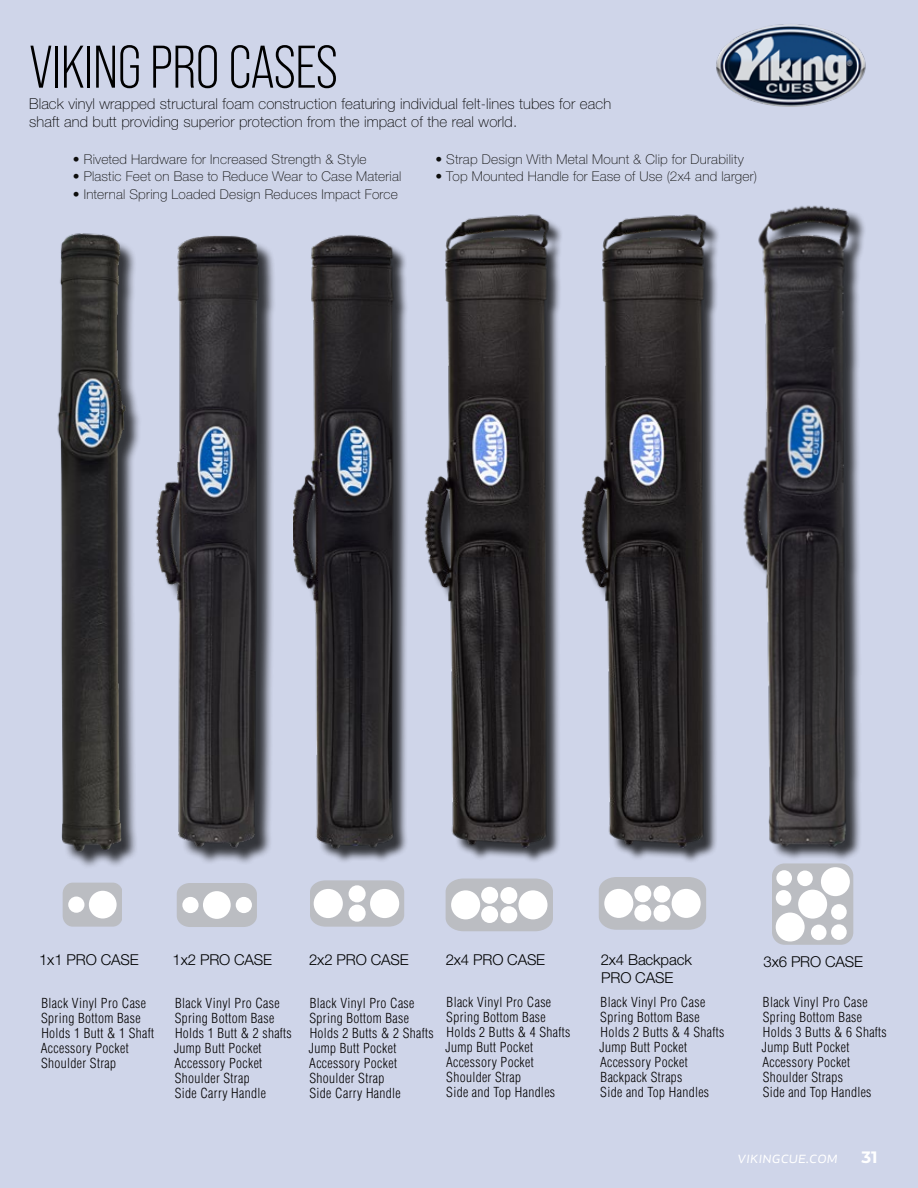
<style>
.page{position:relative;width:918px;height:1188px;background:#cfd5e9}
.page>*{position:absolute;margin:0;border:0;box-sizing:border-box;transform-origin:0 0}
.t1{font:60px "Bebas Neue Pro";letter-spacing:-.01em;color:#000}
.t2{font:italic 16.5px "Apex New";letter-spacing:-.01em;color:#fff}
.t3{font:700 16.5px "Montserrat";color:#fff}
.t4{font:100 15px/18px "Helvetica Neue LT Std";letter-spacing:.01em;color:#000}
.t5{font:300 15px/18px "Helvetica Neue LT Std";letter-spacing:-.01em;color:#000101}
.t6{font:300 condensed 13.5px/15px "Helvetica LT Std";letter-spacing:.025em;color:#050303}
.t7{font:100 13.5px "Helvetica Neue LT Std";letter-spacing:.02em;color:#0e0e0d}
</style>
<div class="page">
<img style="left:716px;top:24px;width:150px;height:83px">
<div style="left:772px;top:863px;width:81px;height:82px;background:#bbbdc2;border-radius:13px"></div>
<div style="left:798px;top:890px;width:29px;height:29px;background:#fff;border-radius:50%"></div>
<div style="left:776px;top:913px;width:29px;height:29px;background:#fff;border-radius:50%"></div>
<div style="left:821px;top:867px;width:29px;height:29px;background:#fff;border-radius:50%"></div>
<div style="left:831px;top:924px;width:16px;height:16px;background:#fff;border-radius:50%"></div>
<div style="left:811px;top:925px;width:16px;height:15px;background:#fff;border-radius:50%"></div>
<div style="left:831px;top:904px;width:16px;height:16px;background:#fff;border-radius:50%"></div>
<div style="left:797px;top:871px;width:16px;height:15px;background:#fff;border-radius:50%"></div>
<div style="left:776px;top:870px;width:16px;height:16px;background:#fff;border-radius:50%"></div>
<div style="left:776px;top:890px;width:15px;height:16px;background:#fff;border-radius:50%"></div>
<img style="left:743px;top:205px;width:122px;height:646px">
<svg style="left:599px;top:877px;width:107px;height:53px;background:#bdbfc5"></svg>
<div style="left:604px;top:889px;width:29px;height:29px;background:#fff;border-radius:50%"></div>
<div style="left:672px;top:889px;width:29px;height:29px;background:#fff;border-radius:50%"></div>
<div style="left:634px;top:885px;width:17px;height:17px;background:#fff;border-radius:50%"></div>
<div style="left:634px;top:905px;width:17px;height:16px;background:#fff;border-radius:50%"></div>
<div style="left:654px;top:886px;width:17px;height:17px;background:#fff;border-radius:50%"></div>
<div style="left:654px;top:905px;width:17px;height:17px;background:#fff;border-radius:50%"></div>
<img style="left:581px;top:214px;width:138px;height:648px">
<div style="left:296px;top:239px;width:112px;height:625px;background:#000;opacity:.75"></div>
<img style="left:294px;top:235px;width:114px;height:614px">
<svg style="left:310px;top:880px;width:94px;height:47px;background:#bdc0c6"></svg>
<div style="left:314px;top:889px;width:29px;height:29px;background:#fff;border-radius:50%"></div>
<div style="left:370px;top:889px;width:29px;height:29px;background:#fff;border-radius:50%"></div>
<div style="left:349px;top:885px;width:17px;height:17px;background:#fff;border-radius:50%"></div>
<div style="left:349px;top:905px;width:17px;height:17px;background:#fff;border-radius:50%"></div>
<img style="left:160px;top:235px;width:114px;height:624px">
<svg style="left:177px;top:883px;width:80px;height:44px;background:#bcbec4"></svg>
<div style="left:203px;top:891px;width:28px;height:28px;background:#fff;border-radius:50%"></div>
<div style="left:182px;top:897px;width:17px;height:16px;background:#fff;border-radius:50%"></div>
<div style="left:236px;top:897px;width:16px;height:16px;background:#fff;border-radius:50%"></div>
<img style="left:57px;top:233px;width:103px;height:630px">
<svg style="left:63px;top:883px;width:58px;height:44px;background:#bcbec4"></svg>
<div style="left:89px;top:891px;width:28px;height:28px;background:#fff;border-radius:50%"></div>
<div style="left:68px;top:897px;width:16px;height:16px;background:#fff;border-radius:50%"></div>
<svg style="left:446px;top:879px;width:107px;height:52px;background:#bdbfc4"></svg>
<div style="left:451px;top:890px;width:29px;height:29px;background:#fff;border-radius:50%"></div>
<div style="left:518px;top:890px;width:30px;height:29px;background:#fff;border-radius:50%"></div>
<div style="left:481px;top:887px;width:17px;height:17px;background:#fff;border-radius:50%"></div>
<div style="left:481px;top:906px;width:17px;height:17px;background:#fff;border-radius:50%"></div>
<div style="left:500px;top:887px;width:17px;height:17px;background:#fff;border-radius:50%"></div>
<div style="left:500px;top:906px;width:17px;height:17px;background:#fff;border-radius:50%"></div>
<img style="left:424px;top:214px;width:138px;height:647px">
<h1 class="t1" style="left:29px;top:34px;width:310px">VIKING PRO CASES</h1>
<p class="t4" style="left:29px;top:94px;width:584px">Black vinyl wrapped structural foam construction featuring individual felt-lines tubes for each shaft and butt providing superior protection from the impact of the real world.</p>
<p class="t7" style="left:73px;top:152px;width:295px">• Riveted Hardware for Increased Strength &amp; Style</p>
<p class="t7" style="left:73px;top:169px;width:330px">• Plastic Feet on Base to Reduce Wear to Case Material</p>
<p class="t7" style="left:73px;top:186px;width:327px">• Internal Spring Loaded Design Reduces Impact Force</p>
<p class="t7" style="left:435px;top:152px;width:310px">• Strap Design With Metal Mount &amp; Clip for Durability</p>
<p class="t7" style="left:435px;top:169px;width:323px">• Top Mounted Handle for Ease of Use (2x4 and larger)</p>
<p class="t5" style="left:39px;top:951px;width:101px">1x1 PRO CASE</p>
<p class="t5" style="left:173px;top:951px;width:101px">1x2 PRO CASE</p>
<p class="t5" style="left:309px;top:951px;width:101px">2x2 PRO CASE</p>
<p class="t5" style="left:446px;top:951px;width:101px">2x4 PRO CASE</p>
<p class="t5" style="left:601px;top:951px;width:93px">2x4 Backpack<br>PRO CASE</p>
<p class="t5" style="left:764px;top:952px;width:101px">3x6 PRO CASE</p>
<p class="t6" style="left:41px;top:995px;width:115px">Black Vinyl Pro Case<br>Spring Bottom Base<br>Holds 1 Butt &amp; 1 Shaft<br>Accessory Pocket<br>Shoulder Strap</p>
<p class="t6" style="left:174px;top:995px;width:119px">Black Vinyl Pro Case<br>Spring Bottom Base<br>Holds 1 Butt &amp; 2 shafts<br>Jump Butt Pocket<br>Accessory Pocket<br>Shoulder Strap<br>Side Carry Handle</p>
<p class="t6" style="left:309px;top:995px;width:126px">Black Vinyl Pro Case<br>Spring Bottom Base<br>Holds 2 Butts &amp; 2 Shafts<br>Jump Butt Pocket<br>Accessory Pocket<br>Shoulder Strap<br>Side Carry Handle</p>
<p class="t6" style="left:446px;top:995px;width:126px">Black Vinyl Pro Case<br>Spring Bottom Base<br>Holds 2 Butts &amp; 4 Shafts<br>Jump Butt Pocket<br>Accessory Pocket<br>Shoulder Strap<br>Side and Top Handles</p>
<p class="t6" style="left:600px;top:995px;width:126px">Black Vinyl Pro Case<br>Spring Bottom Base<br>Holds 2 Butts &amp; 4 Shafts<br>Jump Butt Pocket<br>Accessory Pocket<br>Backpack Straps<br>Side and Top Handles</p>
<p class="t6" style="left:762px;top:995px;width:126px">Black Vinyl Pro Case<br>Spring Bottom Base<br>Holds 3 Butts &amp; 6 Shafts<br>Jump Butt Pocket<br>Accessory Pocket<br>Shoulder Straps<br>Side and Top Handles</p>
<p class="t2" style="left:737px;top:1147px;width:102px">vikingcue.com</p>
<p class="t3" style="left:861px;top:1145px;width:18px">31</p>
</div>
